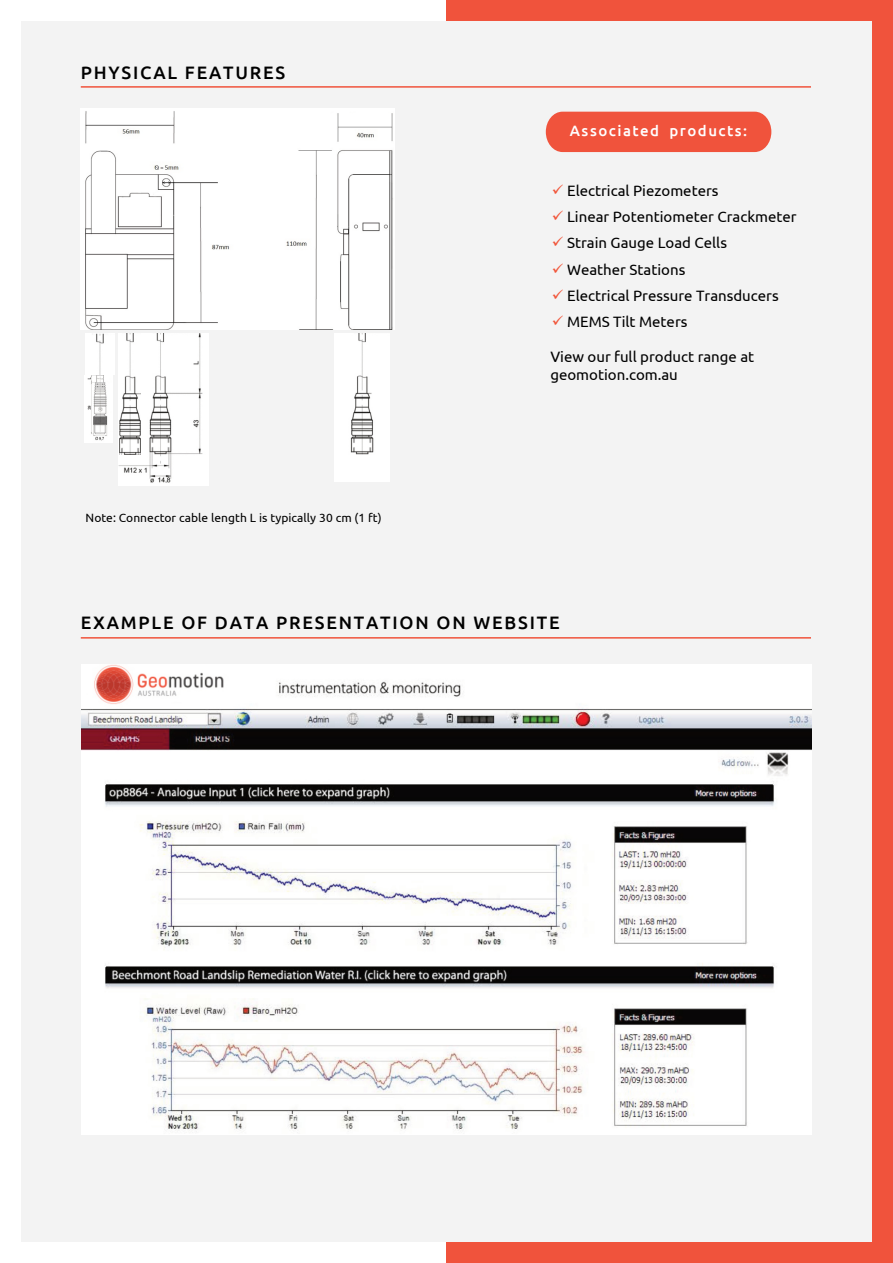
<style>
.page{position:relative;width:893px;height:1263px;background:#fff}
.page>*{position:absolute;margin:0;border:0;box-sizing:border-box;transform-origin:0 0}
.t1{font:500 18px "Ubuntu";letter-spacing:.1em;color:#000}
.t2{font:15px/18px "Ubuntu";color:#000}
.t3{font:500 15px "Ubuntu";letter-spacing:.1em;color:#fff}
.t4{font:12px "Ubuntu";letter-spacing:.005em;color:#000}
.s1{color:#f1563a}
</style>
<div class="page">
<div style="left:447px;top:0;width:446px;height:1263px;background:#f0533c"></div>
<div style="left:21px;top:21px;width:851px;height:1221px;background:#f3f3f3"></div>
<img style="left:81px;top:664px;width:730px;height:471px">
<img style="left:119px;top:334px;width:90px;height:152px">
<img style="left:335px;top:334px;width:54px;height:148px">
<img style="left:81px;top:109px;width:313px;height:221px">
<img style="left:86px;top:334px;width:28px;height:41px">
<img style="left:84px;top:376px;width:29px;height:66px">
<img style="left:119px;top:334px;width:22px;height:120px">
<hr style="left:81px;top:86px;width:730px;height:2px;background:#f0533c">
<div style="left:546px;top:112px;width:225px;height:40px;background:#f0533c"></div>
<hr style="left:81px;top:637px;width:730px;height:2px;background:#f0533c">
<p class="t1" style="left:81px;top:65px;width:206px">PHYSICAL FEATURES</p>
<p class="t4" style="left:86px;top:513px;width:298px">Note: Connector cable length L is typically 30 cm (1 ft)</p>
<p class="t3" style="left:570px;top:125px;width:179px">Associated products:</p>
<p class="t2" style="left:552px;top:183px;width:168px"><span class="s1">✔</span> Electrical Piezometers</p>
<p class="t2" style="left:552px;top:209px;width:246px"><span class="s1">✔</span> Linear Potentiometer Crackmeter</p>
<p class="t2" style="left:552px;top:235px;width:177px"><span class="s1">✔</span> Strain Gauge Load Cells</p>
<p class="t2" style="left:552px;top:261px;width:135px"><span class="s1">✔</span> Weather Stations</p>
<p class="t2" style="left:552px;top:287px;width:228px"><span class="s1">✔</span> Electrical Pressure Transducers</p>
<p class="t2" style="left:552px;top:313px;width:137px"><span class="s1">✔</span> MEMS Tilt Meters</p>
<p class="t2" style="left:550px;top:348px;width:205px">View our full product range at geomotion.com.au</p>
<p class="t1" style="left:81px;top:615px;width:480px">EXAMPLE OF DATA PRESENTATION ON WEBSITE</p>
</div>
